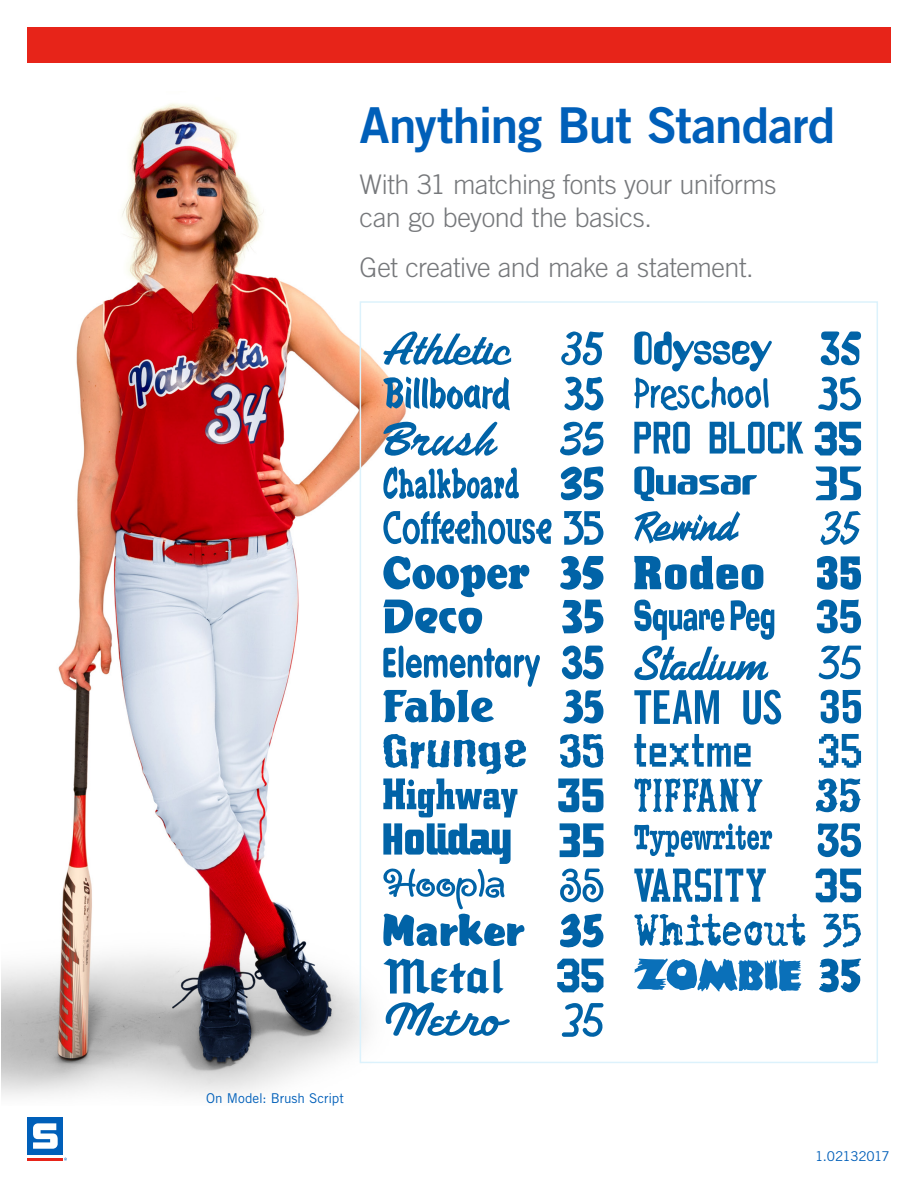
<style>
.page{position:relative;width:918px;height:1188px;background:#fff}
.page>*{position:absolute;margin:0;border:0;box-sizing:border-box;transform-origin:0 0}
.t1{font:49.5px "Trade Gothic LT Std Bd 2";letter-spacing:-.02em;color:#005fb9}
.Summary{font:300 27px/32.4px "Trade Gothic LT Std";letter-spacing:-.02em;color:#76787b}
.Footer_2{font:13.5px "Trade Gothic LT Std";letter-spacing:-.005em;color:#005fb9}
.Footer_2-2{font:13.5px "Trade Gothic LT Std";letter-spacing:-.04em;color:#005fb9}
</style>
<div class="page">
<div style="left:27px;top:27px;width:864px;height:36px;background:#e72419"></div>
<div style="left:27px;top:1117px;width:36px;height:38px;background:#005fb9"></div>
<hr style="left:27px;top:1158px;width:36px;height:3px;background:#e72419">
<svg style="left:33px;top:1123px;width:25px;height:26px"></svg>
<img style="left:1px;top:103px;width:417px;height:993px">
<svg style="left:383px;top:332px;width:128px;height:33px"></svg>
<svg style="left:561px;top:331px;width:42px;height:34px"></svg>
<svg style="left:383px;top:377px;width:127px;height:33px"></svg>
<svg style="left:564px;top:377px;width:40px;height:34px"></svg>
<svg style="left:383px;top:422px;width:114px;height:35px"></svg>
<svg style="left:560px;top:421px;width:44px;height:35px"></svg>
<svg style="left:383px;top:465px;width:136px;height:35px"></svg>
<svg style="left:561px;top:466px;width:42px;height:34px"></svg>
<svg style="left:383px;top:511px;width:169px;height:33px"></svg>
<svg style="left:564px;top:511px;width:39px;height:34px"></svg>
<svg style="left:560px;top:556px;width:43px;height:34px"></svg>
<svg style="left:383px;top:556px;width:146px;height:78px"></svg>
<svg style="left:562px;top:600px;width:42px;height:33px"></svg>
<svg style="left:562px;top:646px;width:42px;height:33px"></svg>
<svg style="left:383px;top:646px;width:157px;height:76px"></svg>
<svg style="left:563px;top:690px;width:40px;height:33px"></svg>
<svg style="left:560px;top:734px;width:44px;height:34px"></svg>
<svg style="left:558px;top:778px;width:45px;height:34px"></svg>
<svg style="left:560px;top:823px;width:43px;height:34px"></svg>
<svg style="left:560px;top:869px;width:44px;height:34px"></svg>
<svg style="left:560px;top:913px;width:43px;height:35px"></svg>
<svg style="left:383px;top:734px;width:143px;height:212px"></svg>
<svg style="left:383px;top:959px;width:121px;height:35px"></svg>
<svg style="left:383px;top:1000px;width:127px;height:39px"></svg>
<svg style="left:557px;top:959px;width:46px;height:33px"></svg>
<svg style="left:562px;top:1003px;width:42px;height:34px"></svg>
<svg style="left:821px;top:331px;width:40px;height:34px"></svg>
<svg style="left:818px;top:376px;width:43px;height:35px"></svg>
<svg style="left:815px;top:422px;width:46px;height:33px"></svg>
<svg style="left:816px;top:466px;width:45px;height:34px"></svg>
<svg style="left:634px;top:331px;width:138px;height:79px"></svg>
<svg style="left:634px;top:422px;width:169px;height:32px"></svg>
<svg style="left:634px;top:466px;width:123px;height:35px"></svg>
<svg style="left:634px;top:511px;width:106px;height:33px"></svg>
<svg style="left:820px;top:511px;width:41px;height:34px"></svg>
<svg style="left:634px;top:556px;width:129px;height:34px"></svg>
<svg style="left:817px;top:556px;width:44px;height:34px"></svg>
<svg style="left:817px;top:600px;width:44px;height:33px"></svg>
<svg style="left:634px;top:600px;width:140px;height:40px"></svg>
<svg style="left:819px;top:646px;width:42px;height:33px"></svg>
<svg style="left:634px;top:646px;width:135px;height:34px"></svg>
<svg style="left:821px;top:690px;width:40px;height:33px"></svg>
<svg style="left:743px;top:690px;width:38px;height:35px"></svg>
<svg style="left:634px;top:690px;width:85px;height:34px"></svg>
<svg style="left:634px;top:734px;width:117px;height:33px"></svg>
<svg style="left:634px;top:778px;width:129px;height:34px"></svg>
<svg style="left:634px;top:823px;width:138px;height:34px"></svg>
<svg style="left:634px;top:869px;width:132px;height:33px"></svg>
<svg style="left:634px;top:914px;width:171px;height:32px"></svg>
<svg style="left:634px;top:959px;width:168px;height:33px"></svg>
<svg style="left:819px;top:958px;width:42px;height:35px"></svg>
<svg style="left:823px;top:914px;width:38px;height:34px"></svg>
<svg style="left:816px;top:869px;width:45px;height:33px"></svg>
<svg style="left:818px;top:823px;width:43px;height:34px"></svg>
<svg style="left:816px;top:778px;width:45px;height:34px"></svg>
<svg style="left:819px;top:734px;width:42px;height:34px"></svg>
<p class="t1" style="left:360px;top:95px;width:477px">Anything But Standard</p>
<p class="Summary" style="left:360px;top:168px;width:418px">With 31 matching fonts your uniforms can go beyond the basics.</p>
<p class="Summary" style="left:360px;top:251px;width:395px">Get creative and make a statement.</p>
<p class="Footer_2" style="left:206px;top:1090px;width:139px">On Model: Brush Script</p>
<p class="Footer_2-2" style="left:815px;top:1148px;width:76px">1.02132017</p>
</div>
